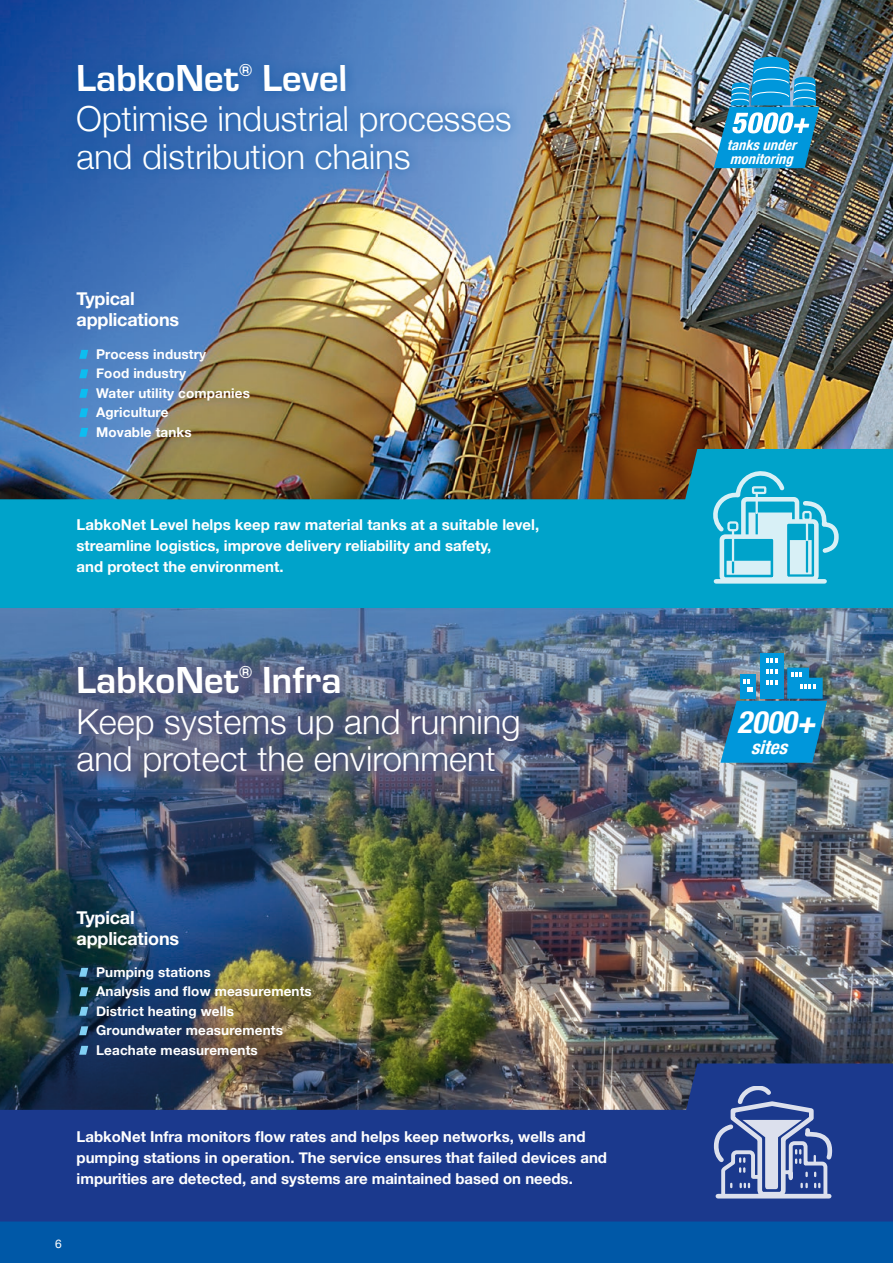
<style>
.page{position:relative;width:893px;height:1263px;background:#fff}
.page>*{position:absolute;margin:0;border:0;box-sizing:border-box;transform-origin:0 0}
.t1{font:700 39px "Eurostile T";color:#fff}
.t2{font:300 34.5px/37.5px "Helvetica Neue";color:#fff}
.t3{font:italic 700 condensed 31.05px "Helvetica Neue";color:#fff}
.t4{font:italic 700 condensed 19.2px "Helvetica Neue";color:#fff}
.t5{font:700 18px/21px "Helvetica Neue";letter-spacing:-.01em;color:#fff}
.t6{font:700 15px/21px "Helvetica Neue";color:#fff}
.t7{font:italic 700 condensed 14.25px/13.5px "Helvetica Neue";color:#fff}
.t8{font:700 13.5px/19.5px "Helvetica Neue";letter-spacing:.01em;color:#fff}
.t9{font:12px "Helvetica Neue";color:#fff}
</style>
<div class="page">
<img style="left:0;top:608px;width:893px;height:455px">
<img style="left:0;top:0;width:893px;height:499px">
<div style="left:62px;top:650px;width:473px;height:143px;background:#595a80;opacity:.75"></div>
<svg style="left:79px;top:968px;width:9px;height:9px"></svg>
<svg style="left:79px;top:987px;width:9px;height:9px"></svg>
<svg style="left:79px;top:1007px;width:9px;height:9px"></svg>
<svg style="left:79px;top:1026px;width:9px;height:9px"></svg>
<svg style="left:79px;top:1046px;width:9px;height:9px"></svg>
<div style="left:0;top:499px;width:659px;height:109px;background:#00a3ca"></div>
<div style="left:66px;top:52px;width:455px;height:129px;background:#0058a7;opacity:.75"></div>
<svg style="left:79px;top:350px;width:9px;height:9px"></svg>
<svg style="left:79px;top:369px;width:9px;height:9px"></svg>
<svg style="left:79px;top:389px;width:9px;height:9px"></svg>
<svg style="left:79px;top:408px;width:9px;height:9px"></svg>
<svg style="left:79px;top:428px;width:9px;height:9px"></svg>
<img style="left:714px;top:57px;width:105px;height:111px">
<svg style="left:659px;top:449px;width:234px;height:159px;background:#25a9c7"></svg>
<div style="left:760px;top:653px;width:24px;height:46px;background:#0097db"></div>
<img style="left:720px;top:658px;width:107px;height:105px">
<svg style="left:0;top:1063px;width:893px;height:200px;background:#214689"></svg>
<h1 class="t1" style="left:77px;top:56px;width:273px">LabkoNet<sup>®</sup> Level</h1>
<h2 class="t2" style="left:77px;top:97px;width:437px">Optimise industrial processes and distribution chains</h2>
<p class="t5" style="left:77px;top:289px;width:104px">Typical applications</p>
<p class="t8" style="left:96px;top:345px;width:155px">Process industry<br>Food industry<br>Water utility companies<br>Agriculture<br>Movable tanks</p>
<p class="t6" style="left:77px;top:515px;width:464px">LabkoNet Level helps keep raw material tanks at a suitable level, streamline logistics, improve delivery reliability and safety,<br>and protect the environment.</p>
<h1 class="t1" style="left:77px;top:659px;width:268px">LabkoNet<sup>®</sup> Infra</h1>
<h2 class="t2" style="left:77px;top:700px;width:446px">Keep systems up and running and protect the environment</h2>
<p class="t5" style="left:77px;top:907px;width:104px">Typical applications</p>
<p class="t8" style="left:96px;top:962px;width:217px">Pumping stations<br>Analysis and flow measurements<br>District heating wells<br>Groundwater measurements<br>Leachate measurements</p>
<p class="t6" style="left:77px;top:1126px;width:532px">LabkoNet Infra monitors flow rates and helps keep networks, wells and pumping stations in operation. The service ensures that failed devices and impurities are detected, and systems are maintained based on needs.</p>
<p class="t9" style="left:55px;top:1235px;width:8px">6</p>
<p class="t7" style="left:727px;top:137px;width:76px">tanksunder monitoring</p>
<h3 class="t3" style="left:737px;top:697px;width:88px">2000+</h3>
<p class="t4" style="left:751px;top:731px;width:45px">sites</p>
</div>
